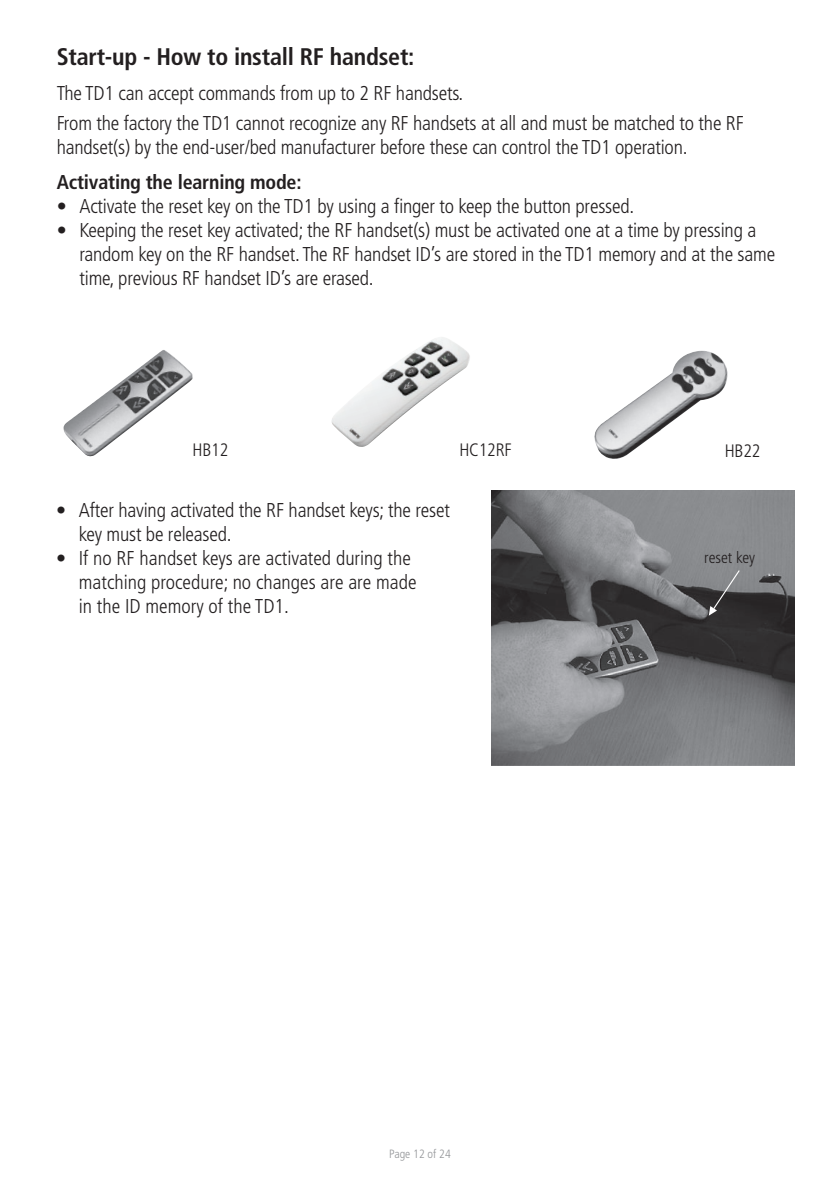
<style>
.page{position:relative;width:840px;height:1191px;background:#fff}
.page>*{position:absolute;margin:0;border:0;box-sizing:border-box;transform-origin:0 0}
.t1{font:700 condensed 24px "Frutiger LT Pro";letter-spacing:-.01em;color:#231f20}
.t2{font:300 condensed 20px/24px "Frutiger LT Pro";letter-spacing:-.01em;color:#231f20}
.t3{font:700 condensed 20px "Frutiger LT Pro";letter-spacing:-.01em;color:#231f20}
.t4{font:300 condensed 18px "Frutiger LT Pro";letter-spacing:-.01em;color:#231f20}
.t5{font:300 condensed 16px "Frutiger LT Pro";color:#231f20}
.t6{font:300 condensed 12px "Frutiger LT Pro";color:#939598}
</style>
<div class="page">
<img style="left:63px;top:350px;width:130px;height:107px">
<img style="left:594px;top:351px;width:134px;height:108px">
<img style="left:491px;top:490px;width:303px;height:275px">
<svg style="left:708px;top:569px;width:32px;height:46px"></svg>
<img style="left:331px;top:337px;width:139px;height:110px">
<p class="t1" style="left:57px;top:42px;width:359px">Start-up - How to install RF handset:</p>
<p class="t2" style="left:57px;top:78px;width:688px;line-height:29.6px">The TD1 can accept commands from up to 2 RF handsets.<br>From the factory the TD1 cannot recognize any RF handsets at all and must be matched to the RF</p>
<p class="t2" style="left:57px;top:135px;width:632px">handset(s) by the end-user/bed manufacturer before these can control the TD1 operation.</p>
<p class="t3" style="left:57px;top:170px;width:246px">Activating the learning mode:</p>
<p class="t2" style="left:57px;top:194px;width:578px">• Activate the reset key on the TD1 by using a finger to keep the button pressed.</p>
<p class="t2" style="left:79px;top:218px;width:696px;text-indent:-23px">• Keeping the reset key activated; the RF handset(s) must be activated one at a time by pressing a random key on the RF handset. The RF handset ID’s are stored in the TD1 memory and at the same time, previous RF handset ID’s are erased.</p>
<p class="t4" style="left:192px;top:439px;width:37px">HB12</p>
<p class="t4" style="left:724px;top:440px;width:37px">HB22</p>
<p class="t4" style="left:459px;top:439px;width:54px">HC12RF</p>
<p class="t2" style="left:79px;top:498px;width:372px;text-indent:-23px">• After having activated the RF handset keys; the reset key must be released.</p>
<p class="t2" style="left:79px;top:546px;width:339px;text-indent:-23px">• If no RF handset keys are activated during the matching procedure; no changes are are made in the ID memory of the TD1.</p>
<p class="t6" style="left:389px;top:1147px;width:63px">Page 12 of 24</p>
<p class="t5" style="left:703px;top:548px;width:52px">reset key</p>
</div>
